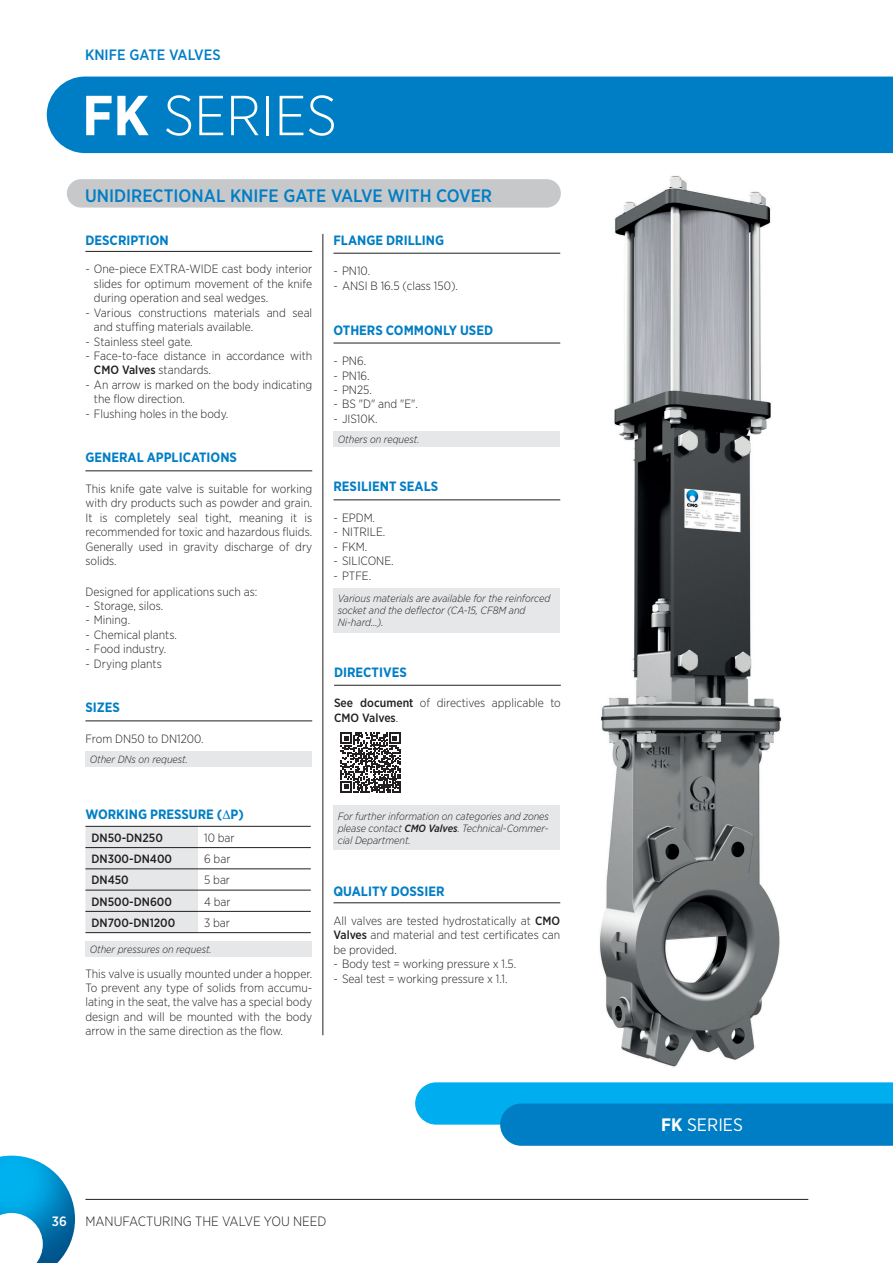
<style>
.page{position:relative;width:893px;height:1263px;background:#fff}
.page>*{position:absolute;margin:0;border:0;box-sizing:border-box;transform-origin:0 0}
.t1{font:300 56.25px "Gotham Narrow";color:#fff}
.t2{font:500 18px "Gotham Narrow";color:#007ec5}
.t3{font:18px "Gotham Narrow";color:#fff}
.t4{font:500 15px "Gotham Narrow";color:#007ec5}
.t5{font:700 13.5px "Gotham Narrow";color:#007ec5}
.t6{font:300 13.5px "Gotham Narrow";color:#231f20}
.t7{font:500 13.5px "Gotham Narrow";color:#fff}
.t8{font:300 12px/14.4px "Gotham Narrow";color:#231f20;text-align:justify}
.t9{font:500 12px "Gotham Narrow";color:#231f20}
.t10{font:italic 300 10.5px/12px "Gotham Narrow";color:#231f20}
.s1{font-weight:700}
.s2{font-weight:500}
</style>
<div class="page">
<div style="left:47px;top:77px;width:846px;height:76px;background:#007ec5"></div>
<svg style="left:415px;top:1082px;width:478px;height:64px;background:#139ad9"></svg>
<div style="left:67px;top:179px;width:494px;height:29px;background:#c7c8ca;border-radius:14px"></div>
<hr style="left:85px;top:251px;width:227px;height:1px;background:#231f20">
<hr style="left:85px;top:471px;width:227px;height:1px;background:#231f20">
<hr style="left:85px;top:721px;width:227px;height:1px;background:#231f20">
<div style="left:85px;top:751px;width:227px;height:16px;background:#e6e7e9"></div>
<hr style="left:333px;top:902px;width:227px;height:1px;background:#231f20">
<hr style="left:333px;top:253px;width:227px;height:1px;background:#231f20">
<hr style="left:333px;top:343px;width:227px;height:1px;background:#231f20">
<div style="left:333px;top:431px;width:227px;height:15px;background:#e6e7e9"></div>
<hr style="left:333px;top:500px;width:227px;height:1px;background:#231f20">
<div style="left:333px;top:588px;width:227px;height:44px;background:#e6e7e9"></div>
<hr style="left:323px;top:234px;width:1px;height:801px;background:#231f20">
<div style="left:85px;top:941px;width:227px;height:16px;background:#e6e7e9"></div>
<div style="left:85px;top:827px;width:113px;height:105px;background:#e6e7e9"></div>
<hr style="left:85px;top:826px;width:113px;height:1px;background:#231f20">
<hr style="left:198px;top:826px;width:113px;height:1px;background:#231f20">
<hr style="left:85px;top:847px;width:113px;height:1px;background:#231f20">
<hr style="left:198px;top:847px;width:113px;height:1px;background:#231f20">
<hr style="left:85px;top:868px;width:113px;height:1px;background:#231f20">
<hr style="left:198px;top:868px;width:113px;height:1px;background:#231f20">
<hr style="left:85px;top:890px;width:113px;height:1px;background:#231f20">
<hr style="left:198px;top:890px;width:113px;height:1px;background:#231f20">
<hr style="left:85px;top:911px;width:113px;height:1px;background:#231f20">
<hr style="left:198px;top:911px;width:113px;height:1px;background:#231f20">
<hr style="left:85px;top:932px;width:113px;height:1px;background:#231f20">
<hr style="left:198px;top:932px;width:113px;height:1px;background:#231f20">
<div style="left:333px;top:805px;width:227px;height:45px;background:#e6e7e9"></div>
<hr style="left:334px;top:685px;width:227px;height:1px;background:#231f20">
<svg style="left:341px;top:732px;width:59px;height:60px"></svg>
<img style="left:0;top:1155px;width:75px;height:108px">
<hr style="left:85px;top:1199px;width:723px;height:1px;background:#231f20">
<img style="left:599px;top:175px;width:183px;height:893px">
<p class="t4" style="left:85px;top:45px;width:137px">KNIFE GATE VALVES</p>
<h1 class="t1" style="left:82px;top:81px;width:256px"><span class="s1">FK</span> SERIES</h1>
<h2 class="t2" style="left:85px;top:184px;width:409px">UNIDIRECTIONAL KNIFE GATE VALVE WITH COVER</h2>
<p class="t5" style="left:85px;top:231px;width:85px">DESCRIPTION</p>
<p class="t8" style="left:94px;top:262px;width:220px;text-indent:-9px">- One-piece EXTRA-WIDE cast body interior slides for optimum movement of the knife during operation and seal wedges.</p>
<p class="t8" style="left:94px;top:305px;width:220px;text-indent:-9px">- Various constructions materials and seal and stuffing materials available.</p>
<p class="t8" style="left:85px;top:334px;width:109px">- Stainless steel gate.</p>
<p class="t8" style="left:94px;top:348px;width:220px;text-indent:-9px">- Face-to-face distance in accordance with<br><span class="s2">CMO Valves</span> standards.</p>
<p class="t8" style="left:94px;top:377px;width:220px;text-indent:-9px">- An arrow is marked on the body indicating the flow direction.</p>
<p class="t8" style="left:85px;top:406px;width:144px">- Flushing holes in the body.</p>
<p class="t5" style="left:85px;top:449px;width:153px">GENERAL APPLICATIONS</p>
<p class="t8" style="left:85px;top:481px;width:228px">This knife gate valve is suitable for working with dry products such as powder and grain.<br>It is completely seal tight, meaning it is recommended for toxic and hazardous fluids.<br>Generally used in gravity discharge of dry solids.</p>
<p class="t8" style="left:85px;top:584px;width:173px">Designed for applications such as:</p>
<p class="t8" style="left:85px;top:598px;width:79px">- Storage, silos.</p>
<p class="t8" style="left:85px;top:613px;width:46px">- Mining.</p>
<p class="t8" style="left:85px;top:627px;width:93px">- Chemical plants.</p>
<p class="t8" style="left:85px;top:641px;width:82px">- Food industry.</p>
<p class="t8" style="left:85px;top:656px;width:78px">- Drying plants</p>
<p class="t5" style="left:85px;top:699px;width:36px">SIZES</p>
<p class="t8" style="left:85px;top:731px;width:120px">From DN50 to DN1200.</p>
<p class="t10" style="left:90px;top:753px;width:100px">Other DNs on request.</p>
<p class="t5" style="left:333px;top:231px;width:112px">FLANGE DRILLING</p>
<p class="t8" style="left:333px;top:264px;width:38px">- PN10.</p>
<p class="t8" style="left:333px;top:278px;width:126px">- ANSI B 16.5 (class 150).</p>
<p class="t5" style="left:333px;top:321px;width:161px">OTHERS COMMONLY USED</p>
<p class="t8" style="left:333px;top:353px;width:34px">- PN6.</p>
<p class="t8" style="left:333px;top:368px;width:38px">- PN16.</p>
<p class="t8" style="left:333px;top:382px;width:40px">- PN25.</p>
<p class="t8" style="left:333px;top:397px;width:86px">- BS "D" and "E".</p>
<p class="t8" style="left:333px;top:411px;width:46px">- JIS10K.</p>
<p class="t10" style="left:338px;top:433px;width:83px">Others on request.</p>
<p class="t5" style="left:333px;top:478px;width:106px">RESILIENT SEALS</p>
<p class="t8" style="left:333px;top:510px;width:43px">- EPDM.</p>
<p class="t8" style="left:333px;top:525px;width:53px">- NITRILE.</p>
<p class="t8" style="left:333px;top:539px;width:35px">- FKM.</p>
<p class="t8" style="left:333px;top:553px;width:62px">- SILICONE.</p>
<p class="t8" style="left:333px;top:568px;width:39px">- PTFE.</p>
<p class="t10" style="left:338px;top:592px;width:214px">Various materials are available for the reinforced socket and the deflector (CA-15, CF8M and<br>Ni-hard…).</p>
<p class="t5" style="left:334px;top:663px;width:74px">DIRECTIVES</p>
<p class="t8" style="left:334px;top:696px;width:228px"><span class="s2">See document</span> of directives applicable to<br><span class="s2">CMO Valves</span>.</p>
<p class="t5" style="left:85px;top:805px;width:160px">WORKING PRESSURE (∆P)</p>
<p class="t9" style="left:91px;top:830px;width:73px">DN50-DN250</p>
<p class="t8" style="left:204px;top:830px;width:32px">10 bar</p>
<p class="t9" style="left:91px;top:851px;width:82px">DN300-DN400</p>
<p class="t8" style="left:204px;top:851px;width:28px">6 bar</p>
<p class="t9" style="left:91px;top:872px;width:39px">DN450</p>
<p class="t8" style="left:204px;top:872px;width:27px">5 bar</p>
<p class="t9" style="left:91px;top:894px;width:82px">DN500-DN600</p>
<p class="t8" style="left:204px;top:894px;width:28px">4 bar</p>
<p class="t9" style="left:91px;top:915px;width:85px">DN700-DN1200</p>
<p class="t8" style="left:204px;top:915px;width:27px">3 bar</p>
<p class="t10" style="left:90px;top:943px;width:124px">Other pressures on request.</p>
<p class="t8" style="left:85px;top:966px;width:228px">This valve is usually mounted under a hopper.<br>To prevent any type of solids from accumu&shy;lating in the seat, the valve has a special body design and will be mounted with the body arrow in the same direction as the flow.</p>
<p class="t10" style="left:338px;top:810px;width:213px;text-align:justify">For further information on categories and zones please contact <span class="s2">CMO Valves</span>. Technical-Commer&shy;cial Department.</p>
<p class="t5" style="left:333px;top:883px;width:112px">QUALITY DOSSIER</p>
<p class="t8" style="left:333px;top:913px;width:228px">All valves are tested hydrostatically at <span class="s2">CMO Valves</span> and material and test certificates can be provided.</p>
<p class="t8" style="left:333px;top:956px;width:184px">- Body test = working pressure x 1.5.</p>
<p class="t8" style="left:333px;top:971px;width:175px">- Seal test = working pressure x 1.1.</p>
<p class="t7" style="left:52px;top:1212px;width:16px">36</p>
<p class="t6" style="left:85px;top:1213px;width:243px">MANUFACTURING THE VALVE YOU NEED</p>
<h2 class="t3" style="left:661px;top:1113px;width:83px"><span class="s1">FK</span> SERIES</h2>
</div>
